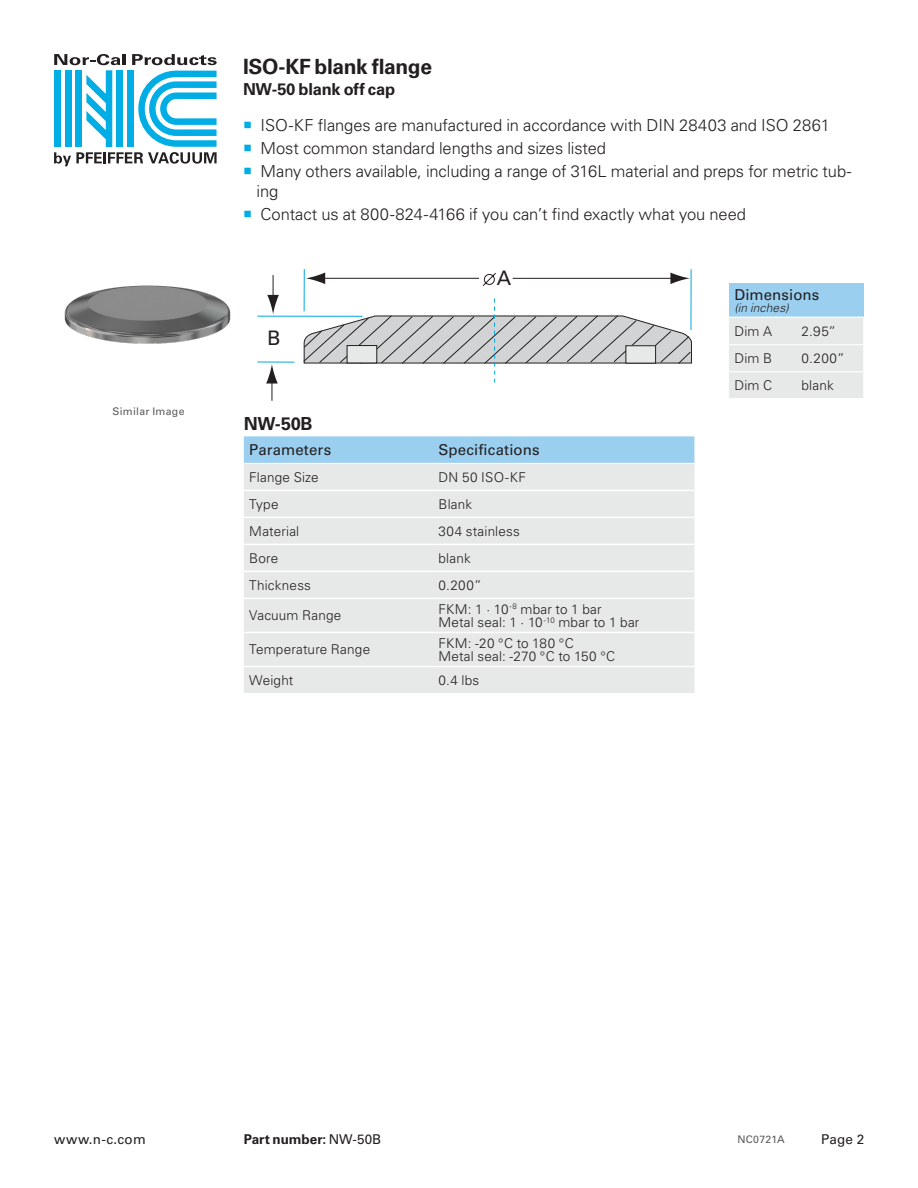
<style>
.page{position:relative;width:918px;height:1188px;background:#fff}
.page>*{position:absolute;margin:0;border:0;box-sizing:border-box;transform-origin:0 0}
.Column_E__Product_Na{font:700 21px "Univers LT Std";letter-spacing:-.02em;color:#231f20}
.t1{font:19.95px "Univers LT Std";color:#231f20}
.Part_number_-_Black{font:700 18px "Univers LT Std";color:#231f20}
.t2{font:300 16.5px/19.8px "Univers LT Std";letter-spacing:-.005em;color:#231f20}
.Column_E__Product_Na-2{font:700 16.5px "Univers LT Std";letter-spacing:-.01em;color:#231f20}
.Table_Header{font:15px "Univers LT Std";letter-spacing:.01em;color:#231f20}
.Table_Text_Black{font:300 13.5px/13.5px "Univers LT Std";letter-spacing:.015em;color:#231f20}
.Part_number_-_Black-2{font:700 13.5px "Univers LT Std";letter-spacing:-.005em;color:#231f20}
.t3{font:13.5px "Univers LT Std";letter-spacing:.01em;color:#231f20}
.Table_Header-2{font:italic 300 12px "Univers LT Std";letter-spacing:.01em;color:#231f20}
.Column_LK_-_Revision{font:10.5px "Univers LT Std";letter-spacing:.025em;color:#58595b}
.s1{font-weight:400}
</style>
<div class="page">
<svg style="left:54px;top:54px;width:163px;height:112px"></svg>
<img style="left:64px;top:285px;width:167px;height:59px">
<div style="left:729px;top:284px;width:134px;height:33px;background:#9bcff0"></div>
<div style="left:729px;top:318px;width:134px;height:80px;background:#e7e8e8"></div>
<hr style="left:729px;top:344px;width:67px;height:1px;background:#fff">
<hr style="left:796px;top:344px;width:67px;height:1px;background:#fff">
<hr style="left:729px;top:371px;width:67px;height:1px;background:#fff">
<hr style="left:796px;top:371px;width:67px;height:1px;background:#fff">
<hr style="left:257px;top:361px;width:37px;height:2px;background:#00a9e3">
<hr style="left:257px;top:316px;width:105px;height:1px;background:#00a9e3">
<svg style="left:267px;top:275px;width:12px;height:39px"></svg>
<svg style="left:266px;top:364px;width:12px;height:37px"></svg>
<svg style="left:303px;top:299px;width:389px;height:84px"></svg>
<div style="left:626px;top:346px;width:30px;height:17px;background:#e7e8e8"></div>
<div style="left:625px;top:345px;width:31px;height:19px;border:1px solid #231f20"></div>
<hr style="left:304px;top:269px;width:1px;height:42px;background:#00a9e3">
<hr style="left:690px;top:269px;width:2px;height:61px;background:#00a9e3">
<svg style="left:306px;top:273px;width:19px;height:11px"></svg>
<hr style="left:318px;top:278px;width:161px;height:1px;background:#231f20">
<svg style="left:670px;top:273px;width:20px;height:11px"></svg>
<hr style="left:513px;top:278px;width:165px;height:1px;background:#231f20">
<svg style="left:482px;top:272px;width:14px;height:14px"></svg>
<svg style="left:244px;top:436px;width:450px;height:27px;background:#9dcff0"></svg>
<div style="left:244px;top:464px;width:450px;height:229px;background:#e7e8e8"></div>
<hr style="left:244px;top:490px;width:189px;height:1px;background:#fff">
<hr style="left:433px;top:490px;width:261px;height:1px;background:#fff">
<hr style="left:244px;top:517px;width:189px;height:1px;background:#fff">
<hr style="left:433px;top:517px;width:261px;height:1px;background:#fff">
<hr style="left:244px;top:544px;width:189px;height:1px;background:#fff">
<hr style="left:433px;top:544px;width:261px;height:1px;background:#fff">
<hr style="left:244px;top:571px;width:189px;height:1px;background:#fff">
<hr style="left:433px;top:571px;width:261px;height:1px;background:#fff">
<hr style="left:244px;top:598px;width:189px;height:1px;background:#fff">
<hr style="left:433px;top:598px;width:261px;height:1px;background:#fff">
<hr style="left:244px;top:632px;width:189px;height:1px;background:#fff">
<hr style="left:433px;top:632px;width:261px;height:1px;background:#fff">
<hr style="left:244px;top:666px;width:189px;height:1px;background:#fff">
<hr style="left:433px;top:666px;width:261px;height:1px;background:#fff">
<p class="Column_E__Product_Na" style="left:243px;top:54px;width:190px">ISO-KF blank flange</p>
<p class="Column_E__Product_Na-2" style="left:243px;top:79px;width:154px">NW-50 blank off cap</p>
<p class="t2" style="left:260px;top:115px;width:571px">ISO-KF flanges are manufactured in accordance with DIN 28403 and ISO 2861</p>
<p class="t2" style="left:260px;top:138px;width:347px">Most common standard lengths and sizes listed</p>
<p class="t2" style="left:257px;top:161px;width:597px">Many others available, including a range of 316L material and preps for metric tub&shy;ing</p>
<p class="t2" style="left:260px;top:204px;width:487px">Contact us at 800-824-4166 if you can’t find exactly what you need</p>
<p class="Column_LK_-_Revision" style="left:112px;top:405px;width:74px">Similar Image</p>
<p class="t1" style="left:267px;top:326px;width:15px">B</p>
<p class="t1" style="left:497px;top:266px;width:16px">A</p>
<p class="Part_number_-_Black" style="left:244px;top:413px;width:70px">NW-50B</p>
<p class="Table_Header" style="left:249px;top:441px;width:83px">Parameters</p>
<p class="Table_Header" style="left:438px;top:441px;width:103px">Specifications</p>
<p class="Table_Text_Black" style="left:249px;top:470px;width:71px">Flange Size</p>
<p class="Table_Text_Black" style="left:438px;top:470px;width:89px">DN 50 ISO-KF</p>
<p class="Table_Text_Black" style="left:249px;top:497px;width:31px">Type</p>
<p class="Table_Text_Black" style="left:438px;top:497px;width:35px">Blank</p>
<p class="Table_Text_Black" style="left:249px;top:524px;width:52px">Material</p>
<p class="Table_Text_Black" style="left:438px;top:524px;width:83px">304 stainless</p>
<p class="Table_Text_Black" style="left:249px;top:551px;width:30px">Bore</p>
<p class="Table_Text_Black" style="left:438px;top:551px;width:34px">blank</p>
<p class="Table_Text_Black" style="left:249px;top:578px;width:63px">Thickness</p>
<p class="Table_Text_Black" style="left:438px;top:578px;width:45px">0.200”</p>
<p class="Table_Text_Black" style="left:249px;top:609px;width:94px">Vacuum Range</p>
<p class="Table_Text_Black" style="left:438px;top:602px;width:202px">FKM: 1 · 10<sup>-8</sup> mbar to 1 bar<br>Metal seal: 1 · 10<sup>-10</sup> mbar to 1 bar</p>
<p class="Table_Text_Black" style="left:249px;top:643px;width:122px">Temperature Range</p>
<p class="Table_Text_Black" style="left:438px;top:636px;width:178px">FKM: -20 °C to 180 °C<br>Metal seal: -270 °C to 150 °C</p>
<p class="Table_Text_Black" style="left:249px;top:673px;width:46px">Weight</p>
<p class="Table_Text_Black" style="left:438px;top:673px;width:42px">0.4 lbs</p>
<p class="Table_Header" style="left:734px;top:285px;width:87px">Dimensions</p>
<p class="Table_Header-2" style="left:734px;top:300px;width:56px">(in inches)</p>
<p class="Table_Text_Black" style="left:734px;top:325px;width:39px">Dim A</p>
<p class="Table_Text_Black" style="left:802px;top:325px;width:36px">2.95”</p>
<p class="Table_Text_Black" style="left:734px;top:352px;width:39px">Dim B</p>
<p class="Table_Text_Black" style="left:802px;top:352px;width:45px">0.200”</p>
<p class="Table_Text_Black" style="left:734px;top:379px;width:39px">Dim C</p>
<p class="Table_Text_Black" style="left:802px;top:379px;width:34px">blank</p>
<p class="t3" style="left:54px;top:1131px;width:93px">www.n-c.com</p>
<p class="t3" style="left:821px;top:1131px;width:45px">Page 2</p>
<p class="Part_number_-_Black-2" style="left:244px;top:1131px;width:139px">Part number: <span class="s1">NW-50B</span></p>
<p class="Column_LK_-_Revision" style="left:737px;top:1133px;width:49px">NC0721A</p>
</div>
